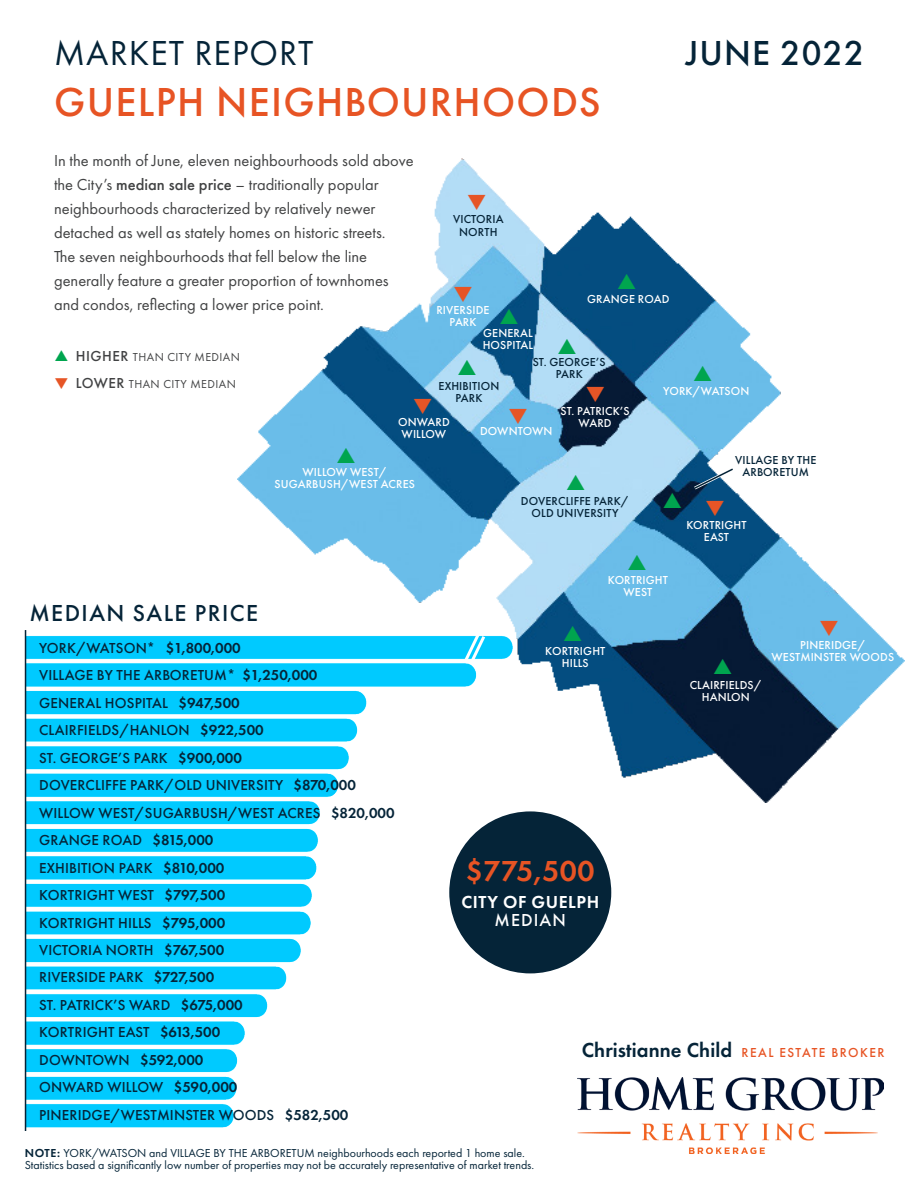
<style>
.page{position:relative;width:918px;height:1188px;background:#fff}
.page>*{position:absolute;margin:0;border:0;box-sizing:border-box;transform-origin:0 0}
.t1{font:500 42px "Futura PT";letter-spacing:.03em;color:#e75424}
.t2{font:36px "Futura PT";letter-spacing:.03em;color:#052438}
.t3{font:500 36px "Futura PT";letter-spacing:.025em;color:#052438}
.t4{font:600 30px "Futura PT";letter-spacing:.02em;color:#e75424}
.t5{font:500 24px "Futura PT";letter-spacing:.06em;color:#052438}
.t6{font:600 21px "Futura PT";letter-spacing:.005em;color:#052438}
.t7{font:600 18px "Futura PT";letter-spacing:.03em;color:#fff}
.t8{font:500 18px "Futura PT";letter-spacing:.06em;color:#fff}
.t9{font:16.5px "Futura PT";color:#414243}
.t10{font:500 15px "Futura PT";letter-spacing:.01em;color:#052438}
.t11{font:500 12px "Futura PT";letter-spacing:.01em;color:#fff}
.t12{font:12px "Futura PT";color:#052438}
.t13{font:500 12px "Futura PT";letter-spacing:.01em;color:#052438}
.t14{font:12px "Futura PT";letter-spacing:.035em;color:#414243}
.s1{font-weight:500}
.s2{font-weight:500;font-size:15px}
.s3{color:#e65526}
.s4{font-weight:600}
.s5{font-weight:500;font-size:13.5px;color:#e75424}
</style>
<div class="page">
<img style="left:237px;top:158px;width:667px;height:644px">
<svg style="left:691px;top:465px;width:46px;height:27px"></svg>
<img style="left:26px;top:633px;width:487px;height:498px">
<img style="left:577px;top:1078px;width:307px;height:76px">
<hr style="left:25px;top:630px;width:1px;height:501px;background:#052438">
<div style="left:449px;top:811px;width:162px;height:162px;background:#052438;border-radius:50%"></div>
<svg style="left:461px;top:630px;width:27px;height:38px"></svg>
<svg style="left:618px;top:274px;width:17px;height:15px"></svg>
<svg style="left:664px;top:493px;width:17px;height:15px"></svg>
<svg style="left:564px;top:626px;width:17px;height:15px"></svg>
<svg style="left:629px;top:554px;width:17px;height:16px"></svg>
<svg style="left:714px;top:658px;width:18px;height:16px"></svg>
<svg style="left:337px;top:448px;width:18px;height:15px"></svg>
<svg style="left:567px;top:475px;width:17px;height:15px"></svg>
<svg style="left:500px;top:309px;width:18px;height:15px"></svg>
<svg style="left:558px;top:339px;width:18px;height:15px"></svg>
<svg style="left:458px;top:359px;width:18px;height:16px"></svg>
<svg style="left:694px;top:365px;width:18px;height:16px"></svg>
<svg style="left:820px;top:620px;width:18px;height:16px"></svg>
<svg style="left:468px;top:195px;width:18px;height:15px"></svg>
<svg style="left:706px;top:501px;width:18px;height:15px"></svg>
<svg style="left:587px;top:387px;width:17px;height:15px"></svg>
<svg style="left:509px;top:408px;width:18px;height:16px"></svg>
<svg style="left:414px;top:398px;width:18px;height:16px"></svg>
<svg style="left:454px;top:287px;width:18px;height:15px"></svg>
<p class="t2" style="left:54px;top:32px;width:261px">MARKET REPORT</p>
<p class="t3" style="left:686px;top:31px;width:180px">JUNE 2022</p>
<p class="t1" style="left:54px;top:77px;width:548px">GUELPH NEIGHBOURHOODS</p>
<p class="t9" style="left:54px;top:150px;width:361px">In the month of June, eleven neighbourhoods sold above</p>
<p class="t9" style="left:54px;top:174px;width:326px">the City’s <span class="s1">median sale price</span> – traditionally popular</p>
<p class="t9" style="left:54px;top:198px;width:323px">neighbourhoods characterized by relatively newer</p>
<p class="t9" style="left:54px;top:222px;width:333px">detached as well as stately homes on historic streets.</p>
<p class="t9" style="left:54px;top:246px;width:315px">The seven neighbourhoods that fell below the line</p>
<p class="t9" style="left:54px;top:270px;width:336px">generally feature a greater proportion of townhomes</p>
<p class="t9" style="left:54px;top:294px;width:272px">and condos, reflecting a lower price point.</p>
<p class="t14" style="left:76px;top:349px;width:166px"><span class="s2">HIGHER</span> THAN CITY MEDIAN</p>
<p class="t14" style="left:54px;top:376px;width:183px"><span class="s3">❑</span> <span class="s2">LOWER</span> THAN CITY MEDIAN</p>
<p class="t13" style="left:453px;top:212px;width:52px">VICTORIA</p>
<p class="t13" style="left:459px;top:225px;width:40px">NORTH</p>
<p class="t11" style="left:587px;top:292px;width:84px">GRANGE ROAD</p>
<p class="t11" style="left:436px;top:303px;width:55px">RIVERSIDE</p>
<p class="t11" style="left:449px;top:315px;width:29px">PARK</p>
<p class="t11" style="left:483px;top:325px;width:51px">GENERAL</p>
<p class="t11" style="left:483px;top:337px;width:52px">HOSPITAL</p>
<p class="t13" style="left:533px;top:355px;width:74px">ST. GEORGE’S</p>
<p class="t13" style="left:556px;top:367px;width:29px">PARK</p>
<p class="t11" style="left:561px;top:404px;width:70px">ST. PATRICK’S</p>
<p class="t11" style="left:579px;top:416px;width:35px">WARD</p>
<p class="t13" style="left:439px;top:378px;width:62px">EXHIBITION</p>
<p class="t13" style="left:455px;top:390px;width:29px">PARK</p>
<p class="t11" style="left:663px;top:383px;width:88px">YORK/WATSON</p>
<p class="t11" style="left:398px;top:415px;width:53px">ONWARD</p>
<p class="t11" style="left:402px;top:427px;width:46px">WILLOW</p>
<p class="t11" style="left:480px;top:424px;width:74px">DOWNTOWN</p>
<p class="t11" style="left:303px;top:465px;width:86px">WILLOW WEST/</p>
<p class="t11" style="left:275px;top:477px;width:142px">SUGARBUSH/WEST ACRES</p>
<p class="t5" style="left:29px;top:599px;width:230px">MEDIAN SALE PRICE</p>
<p class="t10" style="left:39px;top:639px;width:203px">YORK/WATSON* <span class="s4">$1,800,000</span></p>
<p class="t10" style="left:39px;top:666px;width:280px">VILLAGE BY THE ARBORETUM* <span class="s4">$1,250,000</span></p>
<p class="t10" style="left:39px;top:694px;width:202px">GENERAL HOSPITAL <span class="s4">$947,500</span></p>
<p class="t10" style="left:39px;top:721px;width:226px">CLAIRFIELDS/HANLON <span class="s4">$922,500</span></p>
<p class="t10" style="left:39px;top:749px;width:204px">ST. GEORGE’S PARK <span class="s4">$900,000</span></p>
<p class="t10" style="left:39px;top:776px;width:318px">DOVERCLIFFE PARK/OLD UNIVERSITY <span class="s4">$870,000</span></p>
<p class="t10" style="left:39px;top:804px;width:357px">WILLOW WEST/SUGARBUSH/WEST ACRES <span class="s4">$820,000</span></p>
<p class="t10" style="left:39px;top:831px;width:176px">GRANGE ROAD <span class="s4">$815,000</span></p>
<p class="t10" style="left:39px;top:859px;width:187px">EXHIBITION PARK <span class="s4">$810,000</span></p>
<p class="t10" style="left:39px;top:886px;width:188px">KORTRIGHT WEST <span class="s4">$797,500</span></p>
<p class="t10" style="left:39px;top:913px;width:188px">KORTRIGHT HILLS <span class="s4">$795,000</span></p>
<p class="t10" style="left:39px;top:941px;width:187px">VICTORIA NORTH <span class="s4">$767,500</span></p>
<p class="t10" style="left:39px;top:968px;width:177px">RIVERSIDE PARK <span class="s4">$727,500</span></p>
<p class="t10" style="left:39px;top:996px;width:205px">ST. PATRICK’S WARD <span class="s4">$675,000</span></p>
<p class="t10" style="left:39px;top:1023px;width:183px">KORTRIGHT EAST <span class="s4">$613,500</span></p>
<p class="t10" style="left:39px;top:1051px;width:166px">DOWNTOWN <span class="s4">$592,000</span></p>
<p class="t10" style="left:39px;top:1078px;width:200px">ONWARD WILLOW <span class="s4">$590,000</span></p>
<p class="t10" style="left:39px;top:1106px;width:311px">PINERIDGE/WESTMINSTER WOODS <span class="s4">$582,500</span></p>
<p class="t13" style="left:521px;top:494px;width:110px">DOVERCLIFFE PARK/</p>
<p class="t13" style="left:532px;top:506px;width:88px">OLD UNIVERSITY</p>
<p class="t11" style="left:608px;top:573px;width:62px">KORTRIGHT</p>
<p class="t11" style="left:624px;top:585px;width:30px">WEST</p>
<p class="t11" style="left:545px;top:644px;width:62px">KORTRIGHT</p>
<p class="t11" style="left:562px;top:656px;width:28px">HILLS</p>
<p class="t13" style="left:735px;top:453px;width:83px">VILLAGE BY THE</p>
<p class="t13" style="left:743px;top:465px;width:68px">ARBORETUM</p>
<p class="t11" style="left:686px;top:517px;width:62px">KORTRIGHT</p>
<p class="t11" style="left:704px;top:529px;width:27px">EAST</p>
<p class="t11" style="left:690px;top:677px;width:74px">CLAIRFIELDS/</p>
<p class="t11" style="left:702px;top:689px;width:50px">HANLON</p>
<p class="t11" style="left:800px;top:638px;width:67px">PINERIDGE/</p>
<p class="t11" style="left:772px;top:650px;width:124px">WESTMINSTER WOODS</p>
<p class="t4" style="left:466px;top:853px;width:130px">$775,500</p>
<p class="t7" style="left:461px;top:891px;width:139px">CITY OF GUELPH</p>
<p class="t8" style="left:495px;top:910px;width:73px">MEDIAN</p>
<p class="t6" style="left:582px;top:1037px;width:304px">Christianne Child <span class="s5">REAL ESTATE BROKER</span></p>
<p class="t12" style="left:25px;top:1145px;width:502px"><span class="s4">NOTE:</span> YORK/WATSON and VILLAGE BY THE ARBORETUM neighbourhoods each reported 1 home sale.</p>
<p class="t12" style="left:25px;top:1157px;width:511px">Statistics based a significantly low number of properties may not be accurately representative of market trends.</p>
</div>
